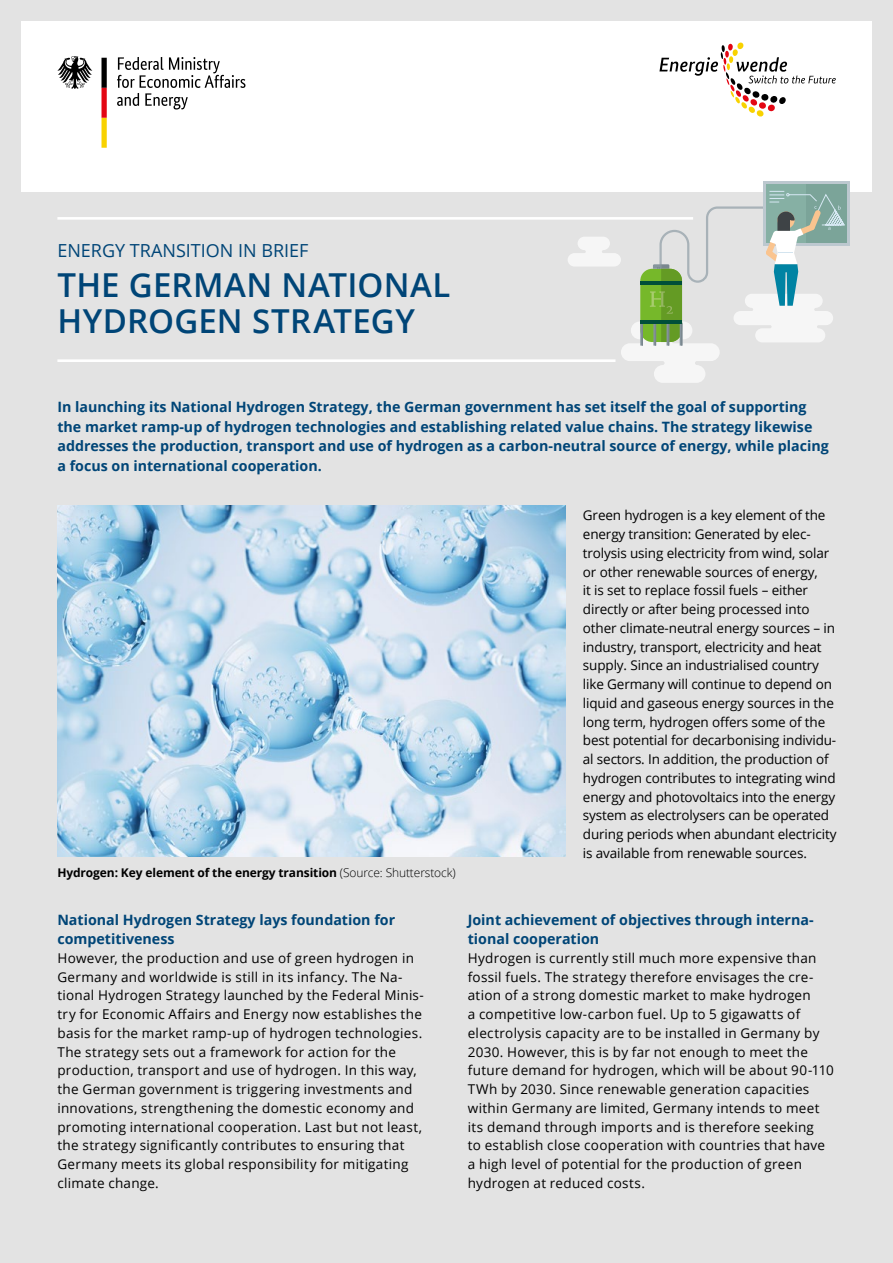
<style>
.page{position:relative;width:893px;height:1263px;background:#e3e3e3}
.page>*{position:absolute;margin:0;border:0;box-sizing:border-box;transform-origin:0 0}
.t1{font:600 33px/36px "Open Sans";letter-spacing:.01em;color:#004577}
.H1-Sub{font:18px "Open Sans";color:#004577}
.t2{font:700 14.25px/19.5px "Open Sans";color:#004577}
.Copy{font:13.5px/18.8px "Open Sans";letter-spacing:.02em;color:#000}
.Copy-2{font:13.5px/18.8px "Open Sans";letter-spacing:-.01em;color:#000}
.BU{font:700 12px "Open Sans";letter-spacing:-.01em;color:#000}
.s1{font-weight:300}
</style>
<div class="page">
<div style="left:21px;top:21px;width:851px;height:170px;background:#fff"></div>
<hr style="left:57px;top:217px;width:636px;height:3px;background:#fff">
<hr style="left:57px;top:359px;width:558px;height:3px;background:#fff">
<div style="left:764px;top:181px;width:86px;height:65px;background:#bcc8cf"></div>
<div style="left:766px;top:184px;width:81px;height:58px;background:#86b0a4"></div>
<div style="left:806px;top:184px;width:41px;height:58px;background:#7ba499"></div>
<svg style="left:568px;top:190px;width:277px;height:193px"></svg>
<img style="left:57px;top:506px;width:509px;height:351px">
<svg style="left:659px;top:42px;width:177px;height:75px"></svg>
<svg style="left:117px;top:57px;width:128px;height:53px"></svg>
<svg style="left:57px;top:56px;width:35px;height:33px"></svg>
<svg style="left:101px;top:58px;width:6px;height:90px"></svg>
<p class="H1-Sub" style="left:57px;top:238px;width:253px">ENERGY TRANSITION IN BRIEF</p>
<h1 class="t1" style="left:57px;top:266px;width:395px">THE GERMAN NATIONAL<br>HYDROGEN STRATEGY</h1>
<h2 class="t2" style="left:57px;top:397px;width:773px">In launching its National Hydrogen Strategy, the German government has set itself the goal of supporting the market ramp-up of hydrogen technologies and establishing related value chains. The strategy likewise addresses the production, transport and use of hydrogen as a carbon-neutral source of energy, while placing a focus on international cooperation.</h2>
<p class="BU" style="left:57px;top:864px;width:400px">Hydrogen: Key element of the energy transition <span class="s1">(Source: Shutterstock)</span></p>
<p class="Copy-2" style="left:583px;top:506px;width:255px">Green hydrogen is a key element of the energy transition: Generated by elec&shy;trolysis using electricity from wind, solar or other renewable sources of energy,<br>it is set to replace fossil fuels – either directly or after being processed into other climate-neutral energy sources – in industry, transport, electricity and heat supply. Since an industrialised country like Germany will continue to depend on liquid and gaseous energy sources in the long term, hydrogen offers some of the best potential for decarbonising individu&shy;al sectors. In addition, the production of hydrogen contributes to integrating wind energy and photovoltaics into the energy system as electrolysers can be operated during periods when abundant electricity is available from renewable sources.</p>
<h2 class="t2" style="left:57px;top:909px;width:339px">National Hydrogen Strategy lays foundation for competitiveness</h2>
<p class="Copy" style="left:57px;top:948px;width:368px">However, the production and use of green hydrogen in Germany and worldwide is still in its infancy. The Na&shy;tional Hydrogen Strategy launched by the Federal Minis&shy;try for Economic Affairs and Energy now establishes the basis for the market ramp-up of hydrogen technologies.<br>The strategy sets out a framework for action for the production, transport and use of hydrogen. In this way, the German government is triggering investments and innovations, strengthening the domestic economy and promoting international cooperation. Last but not least, the strategy significantly contributes to ensuring that Germany meets its global responsibility for mitigating climate change.</p>
<h2 class="t2" style="left:468px;top:909px;width:347px">Joint achievement of objectives through interna&shy;tional cooperation</h2>
<p class="Copy" style="left:468px;top:948px;width:368px">Hydrogen is currently still much more expensive than fossil fuels. The strategy therefore envisages the cre&shy;ation of a strong domestic market to make hydrogen<br>a competitive low-carbon fuel. Up to 5 gigawatts of electrolysis capacity are to be installed in Germany by 2030. However, this is by far not enough to meet the future demand for hydrogen, which will be about 90-110<br>TWh by 2030. Since renewable generation capacities within Germany are limited, Germany intends to meet its demand through imports and is therefore seeking<br>to establish close cooperation with countries that have a high level of potential for the production of green hydrogen at reduced costs.</p>
</div>
